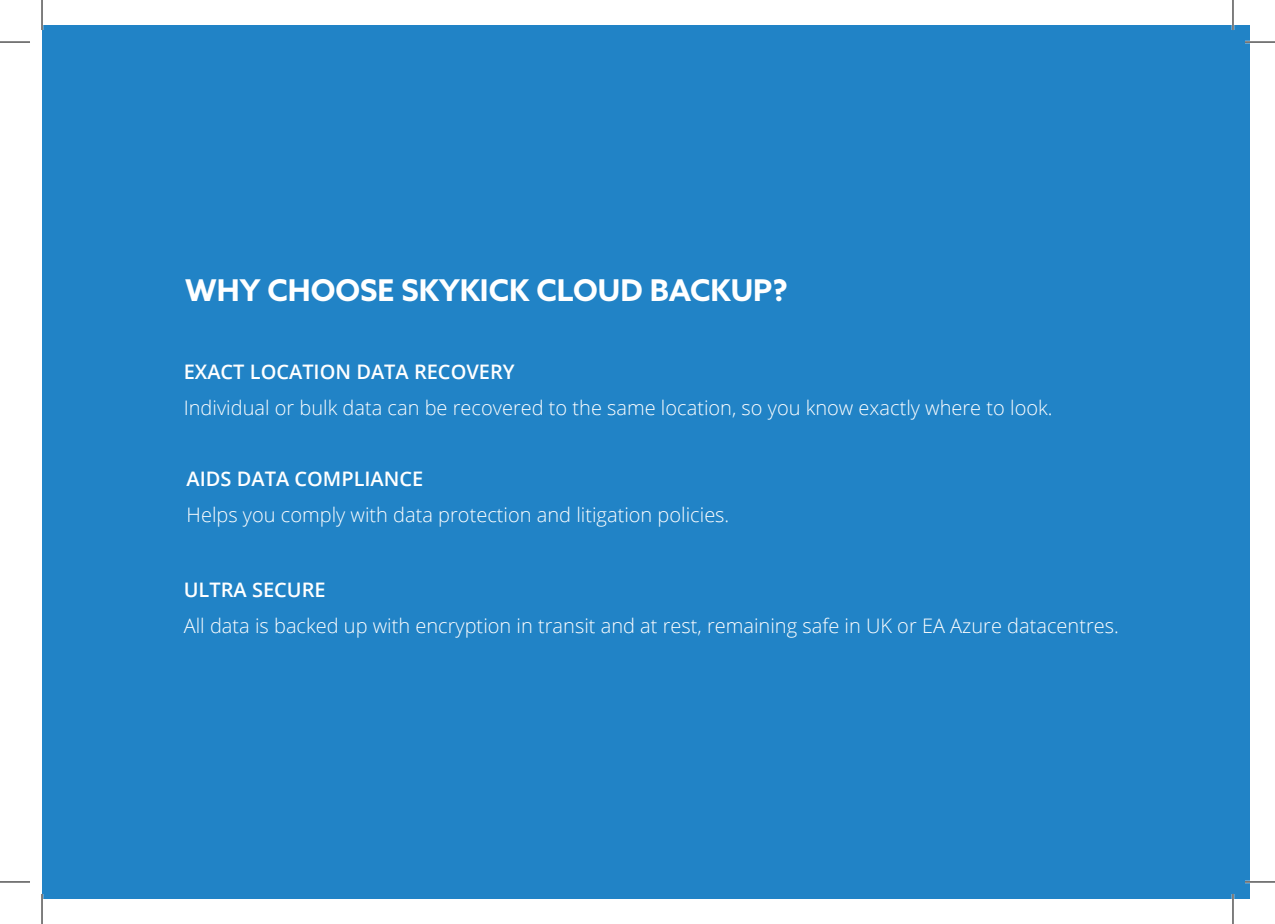
<style>
.page{position:relative;width:1275px;height:924px;background:#fff}
.page>*{position:absolute;margin:0;border:0;box-sizing:border-box;transform-origin:0 0}
.t1{font:700 30px "Azo Sans";color:#fff}
.t2{font:300 20px "Open Sans";color:#fff}
.t3{font:600 20px "Open Sans";color:#fff}
</style>
<div class="page">
<div style="left:42px;top:25px;width:1208px;height:873px;background:#2183c6"></div>
<hr style="left:1245px;top:41px;width:30px;height:2px;background:#fff">
<hr style="left:1245px;top:880px;width:30px;height:2px;background:#fff">
<hr style="left:1231px;top:0;width:3px;height:30px;background:#fff">
<hr style="left:1231px;top:893px;width:3px;height:30px;background:#fff">
<hr style="left:0;top:42px;width:30px;height:1px;background:#000">
<hr style="left:1245px;top:42px;width:30px;height:1px;background:#000">
<hr style="left:0;top:881px;width:30px;height:1px;background:#000">
<hr style="left:1245px;top:881px;width:30px;height:1px;background:#000">
<hr style="left:42px;top:0;width:1px;height:30px;background:#000">
<hr style="left:42px;top:893px;width:1px;height:30px;background:#000">
<hr style="left:1232px;top:0;width:1px;height:30px;background:#000">
<hr style="left:1232px;top:893px;width:1px;height:30px;background:#000">
<h1 class="t1" style="left:185px;top:270px;width:604px">WHY CHOOSE SKYKICK CLOUD BACKUP?</h1>
<p class="t3" style="left:184px;top:358px;width:332px">EXACT LOCATION DATA RECOVERY</p>
<p class="t2" style="left:184px;top:394px;width:870px">Individual or bulk data can be recovered to the same location, so you know exactly where to look.</p>
<p class="t3" style="left:187px;top:465px;width:238px">AIDS DATA COMPLIANCE</p>
<p class="t2" style="left:187px;top:501px;width:544px">Helps you comply with data protection and litigation policies.</p>
<p class="t3" style="left:184px;top:575px;width:143px">ULTRA SECURE</p>
<p class="t2" style="left:184px;top:611px;width:936px">All data is backed up with encryption in transit and at rest, remaining safe in UK or EA Azure datacentres.</p>
</div>
